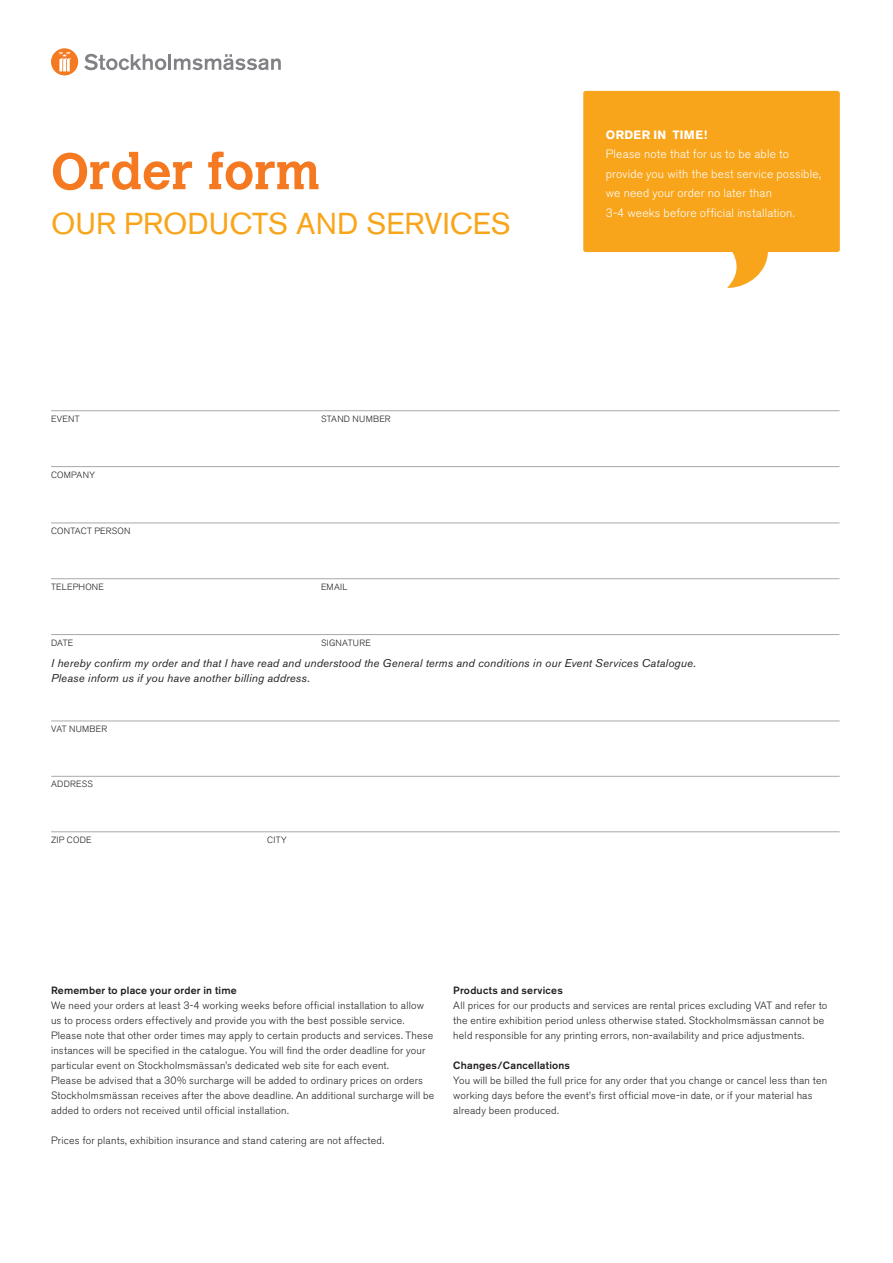
<style>
.page{position:relative;width:893px;height:1263px;background:#fff}
.page>*{position:absolute;margin:0;border:0;box-sizing:border-box;transform-origin:0 0}
.Rubrik1{font:700 50.7px "Calvert";color:#f47921}
.t1{font:30px "Akzidenz Grotesk BE";color:#f9a51b}
.t2{font:300 12px/19.5px "Akzidenz Grotesk BE";letter-spacing:.015em;color:#fff}
.t3{font:700 12px "Akzidenz Grotesk BE";letter-spacing:.03em;color:#fff}
.t4{font:italic 11.25px/15px "Akzidenz Grotesk BE";letter-spacing:.015em;color:#231f20}
.t5{font:300 10.5px/15px "Akzidenz Grotesk BE";letter-spacing:.02em;color:#231f20}
.t6{font:500 10.5px "Akzidenz Grotesk BE";letter-spacing:.02em;color:#231f20}
.t7{font:300 9px "Akzidenz Grotesk BE";letter-spacing:.025em;color:#231f20}
</style>
<div class="page">
<hr style="left:51px;top:522px;width:788px;height:1px;background:#a8a9ad">
<svg style="left:583px;top:91px;width:257px;height:197px;fill:#f9a51b"></svg>
<svg style="left:84px;top:54px;width:82px;height:16px"></svg>
<hr style="left:168px;top:54px;width:3px;height:16px;background:#808285">
<svg style="left:174px;top:54px;width:107px;height:16px"></svg>
<div style="left:51px;top:48px;width:27px;height:27px;background:#f47921;border-radius:50%"></div>
<svg style="left:59px;top:52px;width:12px;height:19px"></svg>
<hr style="left:51px;top:410px;width:788px;height:1px;background:#a8a9ad">
<hr style="left:51px;top:578px;width:788px;height:1px;background:#a8a9ad">
<hr style="left:51px;top:634px;width:788px;height:1px;background:#a8a9ad">
<hr style="left:51px;top:466px;width:788px;height:1px;background:#a8a9ad">
<hr style="left:51px;top:831px;width:789px;height:1px;background:#a8a9ad">
<hr style="left:51px;top:776px;width:789px;height:1px;background:#a8a9ad">
<hr style="left:51px;top:720px;width:789px;height:1px;background:#a8a9ad">
<p class="Rubrik1" style="left:51px;top:139px;width:270px">Order form</p>
<p class="t1" style="left:51px;top:206px;width:461px">OUR PRODUCTS AND SERVICES</p>
<p class="t7" style="left:51px;top:414px;width:30px">EVENT</p>
<p class="t7" style="left:321px;top:414px;width:71px">STAND NUMBER</p>
<p class="t7" style="left:51px;top:469px;width:45px">COMPANY</p>
<p class="t7" style="left:51px;top:526px;width:81px">CONTACT PERSON</p>
<p class="t7" style="left:51px;top:582px;width:55px">TELEPHONE</p>
<p class="t7" style="left:321px;top:582px;width:28px">EMAIL</p>
<p class="t7" style="left:51px;top:637px;width:24px">DATE</p>
<p class="t7" style="left:321px;top:637px;width:51px">SIGNATURE</p>
<p class="t3" style="left:606px;top:128px;width:103px">ORDER IN TIME!</p>
<p class="t2" style="left:606px;top:145px;width:217px">Please note that for us to be able to provide you with the best service possible, we need your order no later than<br>3-4 weeks before official installation.</p>
<p class="t4" style="left:51px;top:655px;width:646px">I hereby confirm my order and that I have read and understood the General terms and conditions in our Event Services Catalogue.<br>Please inform us if you have another billing address.</p>
<p class="t7" style="left:51px;top:724px;width:58px">VAT NUMBER</p>
<p class="t7" style="left:51px;top:779px;width:43px">ADDRESS</p>
<p class="t7" style="left:51px;top:835px;width:42px">ZIP CODE</p>
<p class="t7" style="left:267px;top:835px;width:21px">CITY</p>
<p class="t6" style="left:51px;top:983px;width:187px">Remember to place your order in time</p>
<p class="t5" style="left:51px;top:998px;width:384px">We need your orders at least 3-4 working weeks before official installation to allow us to process orders effectively and provide you with the best possible service.<br>Please note that other order times may apply to certain products and services. These instances will be specified in the catalogue. You will find the order deadline for your particular event on Stockholmsmässan’s dedicated web site for each event.</p>
<p class="t5" style="left:51px;top:1073px;width:385px">Please be advised that a 30% surcharge will be added to ordinary prices on orders<br>Stockholmsmässan receives after the above deadline. An additional surcharge will be added to orders not received until official installation.</p>
<p class="t5" style="left:51px;top:1133px;width:335px">Prices for plants, exhibition insurance and stand catering are not affected.</p>
<p class="t6" style="left:453px;top:983px;width:111px">Products and services</p>
<p class="t5" style="left:453px;top:998px;width:376px">All prices for our products and services are rental prices excluding VAT and refer to the entire exhibition period unless otherwise stated. Stockholmsmässan cannot be held responsible for any printing errors, non-availability and price adjustments.</p>
<p class="t6" style="left:453px;top:1058px;width:118px">Changes/Cancellations</p>
<p class="t5" style="left:453px;top:1073px;width:375px">You will be billed the full price for any order that you change or cancel less than ten working days before the event’s first official move-in date, or if your material has already been produced.</p>
</div>
